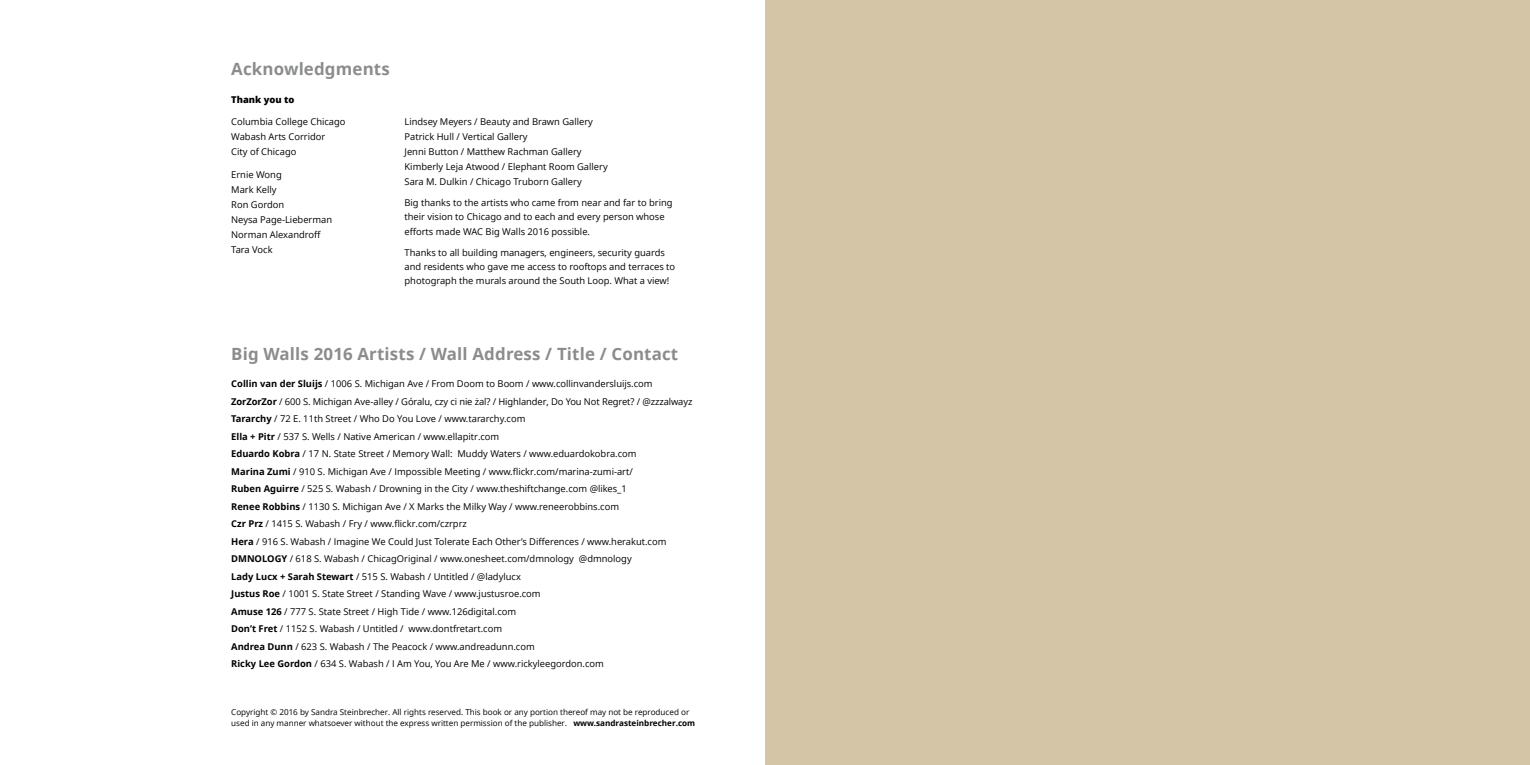
<style>
.page{position:relative;width:1530px;height:765px;background:#fff}
.page>*{position:absolute;margin:0;border:0;box-sizing:border-box;transform-origin:0 0}
.t1{font:700 16.88px "Open Second Sans";letter-spacing:.01em;color:#8a8c8e}
.t2{font:9.38px/17.5px "Open Second Sans";color:#000}
.t3{font:800 9.38px "Open Second Sans";color:#000}
.t4{font:8.12px/11.2px "Open Second Sans";color:#000}
.s1{font-weight:700}
</style>
<div class="page">
<div style="left:765px;top:0;width:765px;height:765px;background:#d3c5a5"></div>
<h1 class="t1" style="left:231px;top:57px;width:160px">Acknowledgments</h1>
<p class="t3" style="left:231px;top:92px;width:65px">Thank you to</p>
<p class="t2" style="left:231px;top:114px;width:116px;line-height:15px">Columbia College Chicago<br>Wabash Arts Corridor<br>City of Chicago</p>
<p class="t2" style="left:231px;top:167px;width:102px;line-height:15px">Ernie Wong<br>Mark Kelly<br>Ron Gordon<br>Neysa Page-Lieberman<br>Norman Alexandroff<br>Tara Vock</p>
<p class="t2" style="left:405px;top:114px;width:205px;line-height:15px">Lindsey Meyers / Beauty and Brawn Gallery Patrick Hull / Vertical Gallery<br>Jenni Button / Matthew Rachman Gallery Kimberly Leja Atwood / Elephant Room Gallery Sara M. Dulkin / Chicago Truborn Gallery</p>
<p class="t2" style="left:405px;top:196px;width:270px;line-height:13.8px">Big thanks to the artists who came from near and far to bring their vision to Chicago and to each and every person whose</p>
<p class="t2" style="left:405px;top:223px;width:187px">efforts made WAC Big Walls 2016 possible.</p>
<p class="t2" style="left:405px;top:246px;width:272px;line-height:13.8px">Thanks to all building managers, engineers, security guards and residents who gave me access to rooftops and terraces to photograph the murals around the South Loop. What a view!</p>
<h1 class="t1" style="left:231px;top:342px;width:449px">Big Walls 2016 Artists / Wall Address / Title / Contact</h1>
<p class="t2" style="left:231px;top:375px;width:463px"><span class="s1">Collin van der Sluijs</span> / 1006 S. Michigan Ave / From Doom to Boom / www.collinvandersluijs.com <span class="s1">ZorZorZor</span> / 600 S. Michigan Ave-alley / Góralu, czy ci nie żal? / Highlander, Do You Not Regret? / @zzzalwayz <span class="s1">Tararchy</span> / 72 E. 11th Street / Who Do You Love / www.tararchy.com<br><span class="s1">Ella + Pitr</span> / 537 S. Wells / Native American / www.ellapitr.com<br><span class="s1">Eduardo Kobra</span> / 17 N. State Street / Memory Wall: Muddy Waters / www.eduardokobra.com<br><span class="s1">Marina Zumi</span> / 910 S. Michigan Ave / Impossible Meeting / www.flickr.com/marina-zumi-art/<br><span class="s1">Ruben Aguirre</span> / 525 S. Wabash / Drowning in the City / www.theshiftchange.com @likes_1<br><span class="s1">Renee Robbins</span> / 1130 S. Michigan Ave / X Marks the Milky Way / www.reneerobbins.com<br><span class="s1">Czr Prz</span> / 1415 S. Wabash / Fry / www.flickr.com/czrprz<br><span class="s1">Hera</span> / 916 S. Wabash / Imagine We Could Just Tolerate Each Other’s Differences / www.herakut.com <span class="s1">DMNOLOGY</span> / 618 S. Wabash / ChicagOriginal / www.onesheet.com/dmnology @dmnology<br><span class="s1">Lady Lucx + Sarah Stewart</span> / 515 S. Wabash / Untitled / @ladylucx<br><span class="s1">Justus Roe</span> / 1001 S. State Street / Standing Wave / www.justusroe.com<br><span class="s1">Amuse 126</span> / 777 S. State Street / High Tide / www.126digital.com<br><span class="s1">Don’t Fret</span> / 1152 S. Wabash / Untitled / www.dontfretart.com<br><span class="s1">Andrea Dunn</span> / 623 S. Wabash / The Peacock / www.andreadunn.com<br><span class="s1">Ricky Lee Gordon</span> / 634 S. Wabash / I Am You, You Are Me / www.rickyleegordon.com</p>
<p class="t4" style="left:231px;top:706px;width:465px">Copyright © 2016 by Sandra Steinbrecher. All rights reserved. This book or any portion thereof may not be reproduced or used in any manner whatsoever without the express written permission of the publisher. <span class="s1">www.sandrasteinbrecher.com</span></p>
</div>
